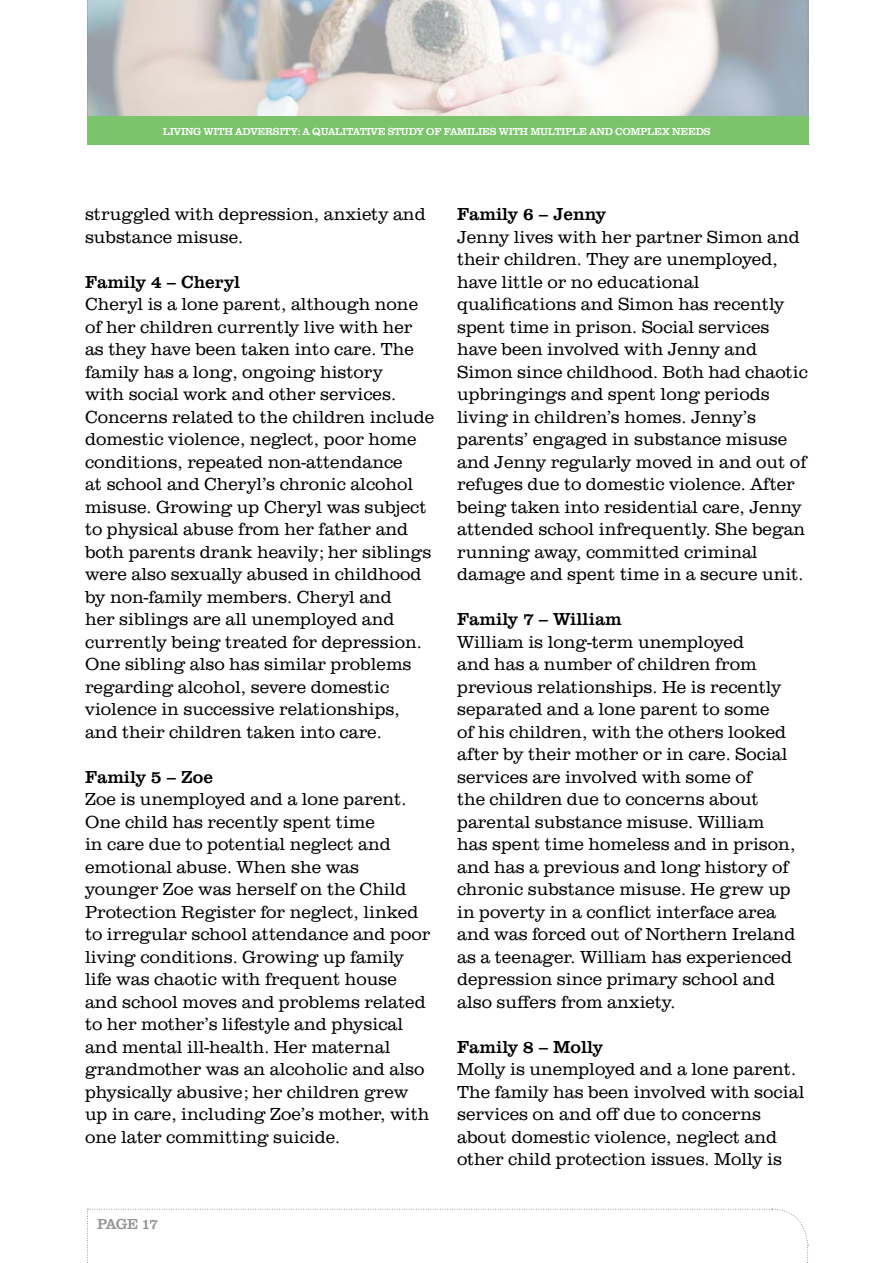
<style>
.page{position:relative;width:893px;height:1263px;background:#fff}
.page>*{position:absolute;margin:0;border:0;box-sizing:border-box;transform-origin:0 0}
.t1{font:300 18px/22.5px "URW Clarendon TOT";color:#000}
.t2{font:18px "URW Clarendon TOT";color:#000}
.t3{font:15px "URW Clarendon TOT";letter-spacing:-.075em;color:#939598}
.t4{font:10.5px "URW Clarendon TOT";letter-spacing:-.025em;color:#fff}
</style>
<div class="page">
<svg style="left:87px;top:0;width:722px;height:145px"></svg>
<div style="left:87px;top:117px;width:721px;height:28px;background:#7bc46c"></div>
<svg style="left:87px;top:1208px;width:721px;height:55px"></svg>
<p class="t4" style="left:163px;top:125px;width:549px">LIVING WITH ADVERSITY: A QUALITATIVE STUDY OF FAMILIES WITH MULTIPLE AND COMPLEX NEEDS</p>
<p class="t1" style="left:85px;top:203px;width:342px">struggled with depression, anxiety and substance misuse.</p>
<p class="t2" style="left:85px;top:271px;width:157px">Family 4 – Cheryl</p>
<p class="t1" style="left:85px;top:293px;width:351px">Cheryl is a lone parent, although none of her children currently live with her as they have been taken into care. The family has a long, ongoing history<br>with social work and other services.<br>Concerns related to the children include domestic violence, neglect, poor home conditions, repeated non-attendance<br>at school and Cheryl’s chronic alcohol misuse. Growing up Cheryl was subject to physical abuse from her father and both parents drank heavily; her siblings were also sexually abused in childhood by non-family members. Cheryl and<br>her siblings are all unemployed and currently being treated for depression.<br>One sibling also has similar problems regarding alcohol, severe domestic violence in successive relationships, and their children taken into care.</p>
<p class="t2" style="left:85px;top:766px;width:129px">Family 5 – Zoe</p>
<p class="t1" style="left:85px;top:788px;width:347px">Zoe is unemployed and a lone parent.<br>One child has recently spent time<br>in care due to potential neglect and emotional abuse. When she was younger Zoe was herself on the Child Protection Register for neglect, linked to irregular school attendance and poor living conditions. Growing up family life was chaotic with frequent house and school moves and problems related to her mother’s lifestyle and physical and mental ill-health. Her maternal grandmother was an alcoholic and also physically abusive; her children grew up in care, including Zoe’s mother, with one later committing suicide.</p>
<p class="t3" style="left:97px;top:1215px;width:62px">PAGE 17</p>
<p class="t2" style="left:457px;top:203px;width:151px">Family 6 – Jenny</p>
<p class="t1" style="left:457px;top:226px;width:352px">Jenny lives with her partner Simon and their children. They are unemployed, have little or no educational qualifications and Simon has recently spent time in prison. Social services have been involved with Jenny and Simon since childhood. Both had chaotic upbringings and spent long periods living in children’s homes. Jenny’s parents’ engaged in substance misuse and Jenny regularly moved in and out of refuges due to domestic violence. After being taken into residential care, Jenny attended school infrequently. She began running away, committed criminal damage and spent time in a secure unit.</p>
<p class="t2" style="left:457px;top:608px;width:166px">Family 7 – William</p>
<p class="t1" style="left:457px;top:631px;width:340px">William is long-term unemployed<br>and has a number of children from previous relationships. He is recently separated and a lone parent to some<br>of his children, with the others looked after by their mother or in care. Social services are involved with some of<br>the children due to concerns about parental substance misuse. William has spent time homeless and in prison, and has a previous and long history of chronic substance misuse. He grew up in poverty in a conflict interface area and was forced out of Northern Ireland as a teenager. William has experienced depression since primary school and also suffers from anxiety.</p>
<p class="t2" style="left:457px;top:1036px;width:148px">Family 8 – Molly</p>
<p class="t1" style="left:457px;top:1058px;width:349px">Molly is unemployed and a lone parent.<br>The family has been involved with social services on and off due to concerns about domestic violence, neglect and other child protection issues. Molly is</p>
</div>
